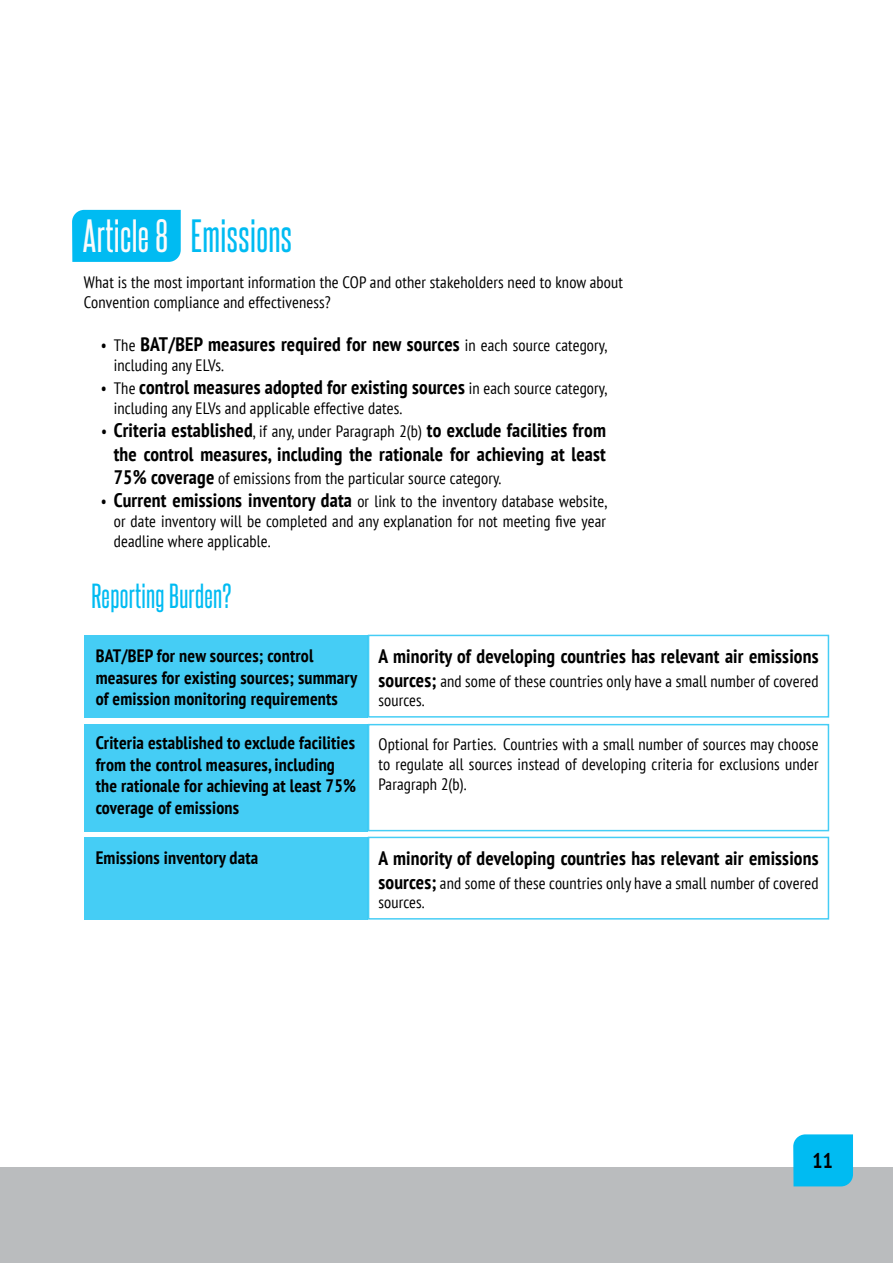
<style>
.page{position:relative;width:893px;height:1263px;background:#fff}
.page>*{position:absolute;margin:0;border:0;box-sizing:border-box;transform-origin:0 0}
.t1{font:40.2px "Steelfish Rg";letter-spacing:.01em;color:#00bbf2}
.t2{font:30px "Steelfish Rg";letter-spacing:.01em;color:#00bbf2}
.t3{font:700 condensed 21px "PT Sans";color:#000}
.t4{font:700 condensed 19.5px/23.4px "PT Sans";letter-spacing:.01em;color:#000;text-align:right}
.t5{font:700 condensed 18px/21.6px "PT Sans";letter-spacing:.01em;color:#000}
.t6{font:condensed 16.5px/19.8px "PT Sans";letter-spacing:.01em;color:#000}
.s1{color:#fbfbfb}
.s2{font-weight:400;font-size:16.5px}
.s3{font-weight:700;font-size:19.5px}
</style>
<div class="page">
<div style="left:84px;top:635px;width:284px;height:82px;background:#45cdf5"></div>
<div style="left:84px;top:837px;width:284px;height:82px;background:#45cdf5"></div>
<div style="left:84px;top:724px;width:284px;height:107px;background:#45cdf5"></div>
<div style="left:0;top:1167px;width:893px;height:96px;background:#babcbe"></div>
<div style="left:793px;top:1134px;width:60px;height:52px;background:#00bbf2"></div>
<div style="left:72px;top:210px;width:109px;height:52px;background:#00bbf2"></div>
<h1 class="t1" style="left:83px;top:211px;width:211px"><span class="s1">Article 8</span> Emissions</h1>
<p class="t6" style="left:84px;top:272px;width:541px">What is the most important information the COP and other stakeholders need to know about<br>Convention compliance and effectiveness?</p>
<p class="t4" style="left:101px;top:332px;width:507px"><span class="s2">• The</span> BAT/BEP measures required for new sources <span class="s2">in each source category,</span></p>
<p class="t6" style="left:114px;top:354px;width:111px">including any ELVs.</p>
<p class="t4" style="left:101px;top:375px;width:507px"><span class="s2">• The</span> control measures adopted for existing sources <span class="s2">in each source category,</span></p>
<p class="t6" style="left:114px;top:398px;width:290px">including any ELVs and applicable effective dates.</p>
<p class="t4" style="left:101px;top:418px;width:506px"><span class="s2">•</span> Criteria established<span class="s2">, if any, under Paragraph 2(b)</span> to exclude facilities from the control measures, including the rationale for achieving at least</p>
<p class="t6" style="left:114px;top:468px;width:389px"><span class="s3">75% coverage</span> of emissions from the particular source category.</p>
<p class="t6" style="left:114px;top:491px;width:495px;text-align:justify;text-indent:-13px">• <span class="s3">Current emissions inventory data</span> or link to the inventory database website, or date inventory will be completed and any explanation for not meeting five year deadline where applicable.</p>
<h2 class="t2" style="left:91px;top:577px;width:142px">Reporting Burden?</h2>
<p class="t5" style="left:96px;top:644px;width:263px">BAT/BEP for new sources; control measures for existing sources; summary of emission monitoring requirements</p>
<p class="t4" style="left:378px;top:644px;width:442px">A minority of developing countries has relevant air emissions</p>
<p class="t6" style="left:378px;top:670px;width:442px"><span class="s3">sources;</span> and some of these countries only have a small number of covered sources.</p>
<p class="t5" style="left:96px;top:732px;width:262px">Criteria established to exclude facilities from the control measures, including the rationale for achieving at least 75% coverage of emissions</p>
<p class="t5" style="left:96px;top:846px;width:164px">Emissions inventory data</p>
<p class="t6" style="left:378px;top:734px;width:442px;text-align:justify">Optional for Parties. Countries with a small number of sources may choose to regulate all sources instead of developing criteria for exclusions under Paragraph 2(b).</p>
<p class="t4" style="left:378px;top:846px;width:442px">A minority of developing countries has relevant air emissions</p>
<p class="t6" style="left:378px;top:872px;width:442px"><span class="s3">sources;</span> and some of these countries only have a small number of covered sources.</p>
<p class="t3" style="left:812px;top:1146px;width:22px">11</p>
</div>
